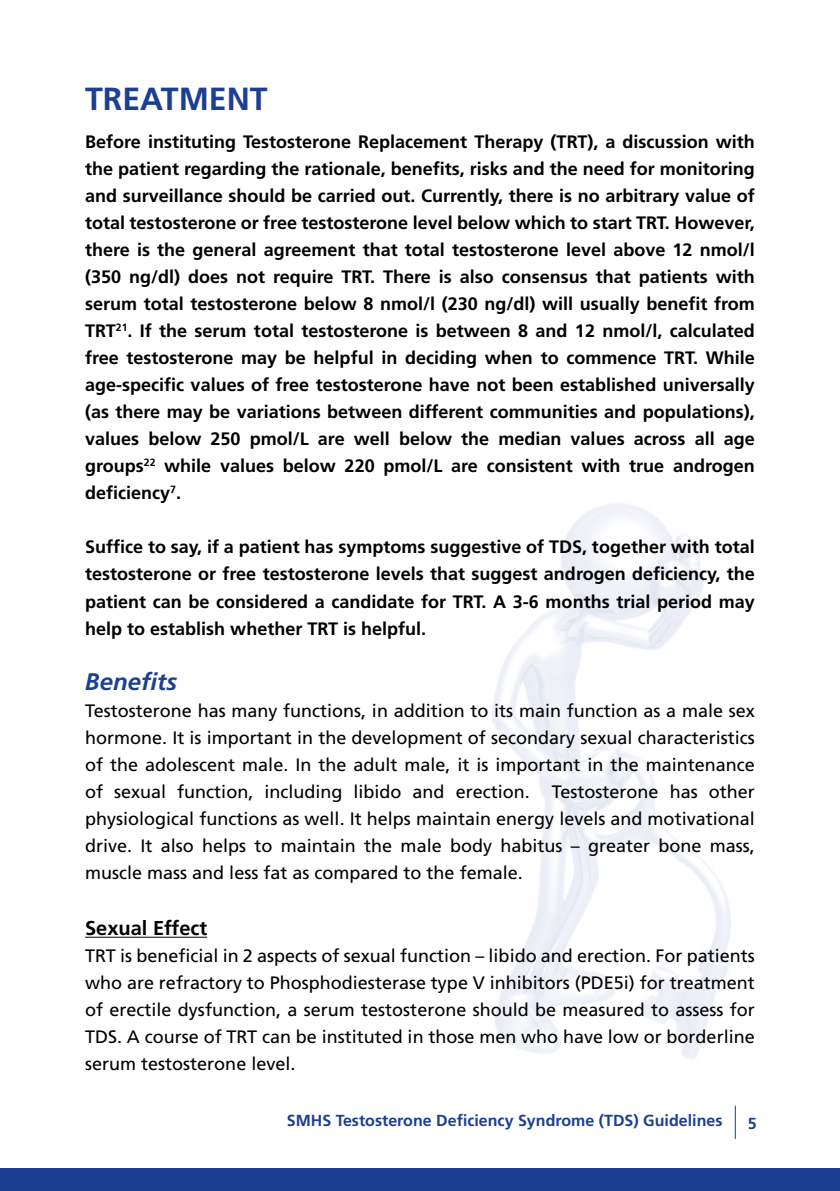
<style>
.page{position:relative;width:840px;height:1191px;background:#fff}
.page>*{position:absolute;margin:0;border:0;box-sizing:border-box;transform-origin:0 0}
.t1{font:700 32px "Frutiger";color:#1c3f94}
.t2{font:italic 700 24px "Frutiger";color:#1c3f94}
.t3{font:700 20px "Frutiger";color:#000}
.t4{font:700 18px/27px "Frutiger";color:#000;text-align:justify}
.t5{font:18px/27px "Frutiger";color:#000;text-align:justify}
.t6{font:700 16px "Frutiger";color:#1c3f94}
</style>
<div class="page">
<img style="left:492px;top:503px;width:239px;height:556px">
<hr style="left:734px;top:1105px;width:1px;height:33px;background:#1c3f94">
<hr style="left:85px;top:936px;width:122px;height:1px;background:#000">
<div style="left:0;top:1168px;width:839px;height:23px;background:#1c3f94"></div>
<h1 class="t1" style="left:85px;top:80px;width:179px">Treatm ent</h1>
<p class="t4" style="left:85px;top:128px;width:671px">Before instituting Testosterone Replacement Therapy (TRT), a discussion with the patient regarding the rationale, benefits, risks and the need for monitoring and surveillance should be carried out. Currently, there is no arbitrary value of total testosterone or free testosterone level below which to start TRT. However, there is the general agreement that total testosterone level above 12 nmol/l (350 ng/dl) does not require TRT. There is also consensus that patients with serum total testosterone below 8 nmol/l (230 ng/dl) will usually benefit from TRT<sup>21</sup>. If the serum total testosterone is between 8 and 12 nmol/l, calculated free testosterone may be helpful in deciding when to commence TRT. While age-specific values of free testosterone have not been established universally (as there may be variations between different communities and populations), values below 250 pmol/L are well below the median values across all age groups<sup>22</sup> while values below 220 pmol/L are consistent with true androgen deficiency<sup>7</sup>.</p>
<p class="t4" style="left:85px;top:533px;width:671px">Suffice to say, if a patient has symptoms suggestive of TDS, together with total testosterone or free testosterone levels that suggest androgen deficiency, the patient can be considered a candidate for TRT. A 3-6 months trial period may help to establish whether TRT is helpful.</p>
<h2 class="t2" style="left:85px;top:668px;width:94px">Benefits</h2>
<p class="t5" style="left:85px;top:697px;width:671px">Testosterone has many functions, in addition to its main function as a male sex hormone. It is important in the development of secondary sexual characteristics of the adolescent male. In the adult male, it is important in the maintenance of sexual function, including libido and erection. Testosterone has other physiological functions as well. It helps maintain energy levels and motivational drive. It also helps to maintain the male body habitus – greater bone mass, muscle mass and less fat as compared to the female.</p>
<p class="t3" style="left:85px;top:916px;width:123px">Sexual Effect</p>
<p class="t5" style="left:85px;top:942px;width:671px">TRT is beneficial in 2 aspects of sexual function – libido and erection. For patients who are refractory to Phosphodiesterase type V inhibitors (PDE5i) for treatment of erectile dysfunction, a serum testosterone should be measured to assess for TDS. A course of TRT can be instituted in those men who have low or borderline serum testosterone level.</p>
<p class="t6" style="left:287px;top:1111px;width:437px">SMHS Testosterone Deficiency Syndrome (TDS) Guidelines</p>
<p class="t6" style="left:747px;top:1113px;width:10px">5</p>
</div>
